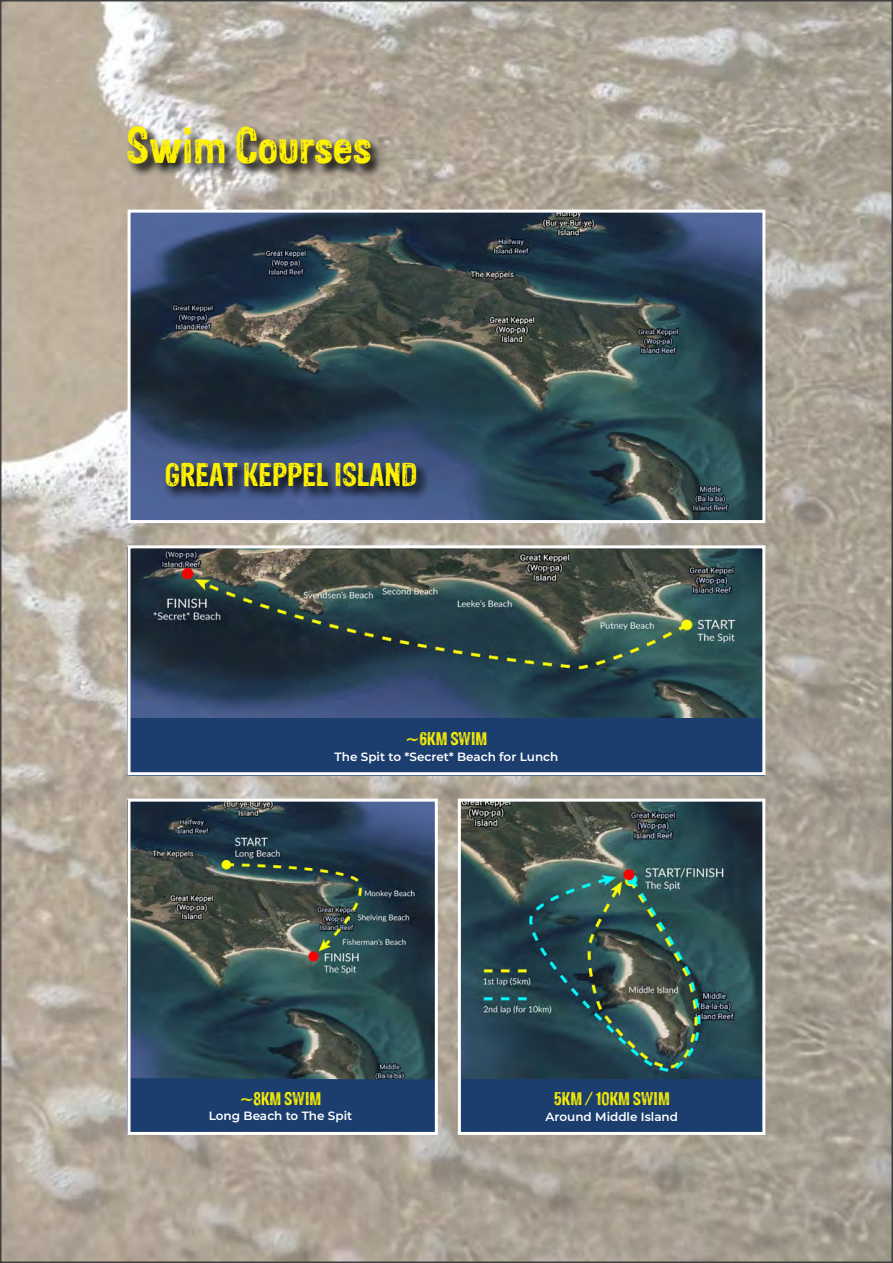
<style>
.page{position:relative;width:893px;height:1263px;background:#fff}
.page>*{position:absolute;margin:0;border:0;box-sizing:border-box;transform-origin:0 0}
.t1{font:42px "Sans Culottes";color:#fff200}
.t2{font:27px "Sans Culottes";color:#fff200}
.t3{font:15px "Sans Culottes";color:#fff200}
.t4{font:600 12px "Montserrat";color:#fff}
</style>
<div class="page">
<img style="left:3px;top:3px;width:887px;height:1257px">
<svg style="left:126px;top:125px;width:258px;height:53px;background:#8e8981"></svg>
<div style="left:459px;top:1078px;width:306px;height:55px;background:#1b3e6f"></div>
<img style="left:462px;top:803px;width:299px;height:276px">
<div style="left:458px;top:799px;width:307px;height:336px;border:3px solid #fff"></div>
<img style="left:132px;top:549px;width:629px;height:169px">
<div style="left:129px;top:718px;width:635px;height:57px;background:#1b3e6f"></div>
<div style="left:128px;top:545px;width:637px;height:230px;border:3px solid #fff"></div>
<img style="left:132px;top:803px;width:302px;height:275px">
<div style="left:132px;top:1078px;width:302px;height:53px;background:#1b3e6f"></div>
<div style="left:128px;top:799px;width:310px;height:336px;border:3px solid #fff"></div>
<img style="left:132px;top:214px;width:629px;height:305px">
<div style="left:128px;top:210px;width:637px;height:313px;border:3px solid #fff"></div>
<svg style="left:163px;top:461px;width:267px;height:39px;background:#324163"></svg>
<h1 class="t1" style="left:126px;top:114px;width:247px">Swim Courses</h1>
<h2 class="t2" style="left:165px;top:455px;width:254px">GREAT KEPPEL ISLAND</h2>
<p class="t3" style="left:406px;top:728px;width:83px">~6KM SWIM</p>
<p class="t4" style="left:335px;top:748px;width:225px">The Spit to *Secret* Beach for Lunch</p>
<p class="t3" style="left:240px;top:1087px;width:83px">~8KM SWIM</p>
<p class="t4" style="left:209px;top:1107px;width:145px">Long Beach to The Spit</p>
<p class="t3" style="left:554px;top:1088px;width:117px">5KM / 10KM SWIM</p>
<p class="t4" style="left:545px;top:1108px;width:134px">Around Middle Island</p>
</div>
